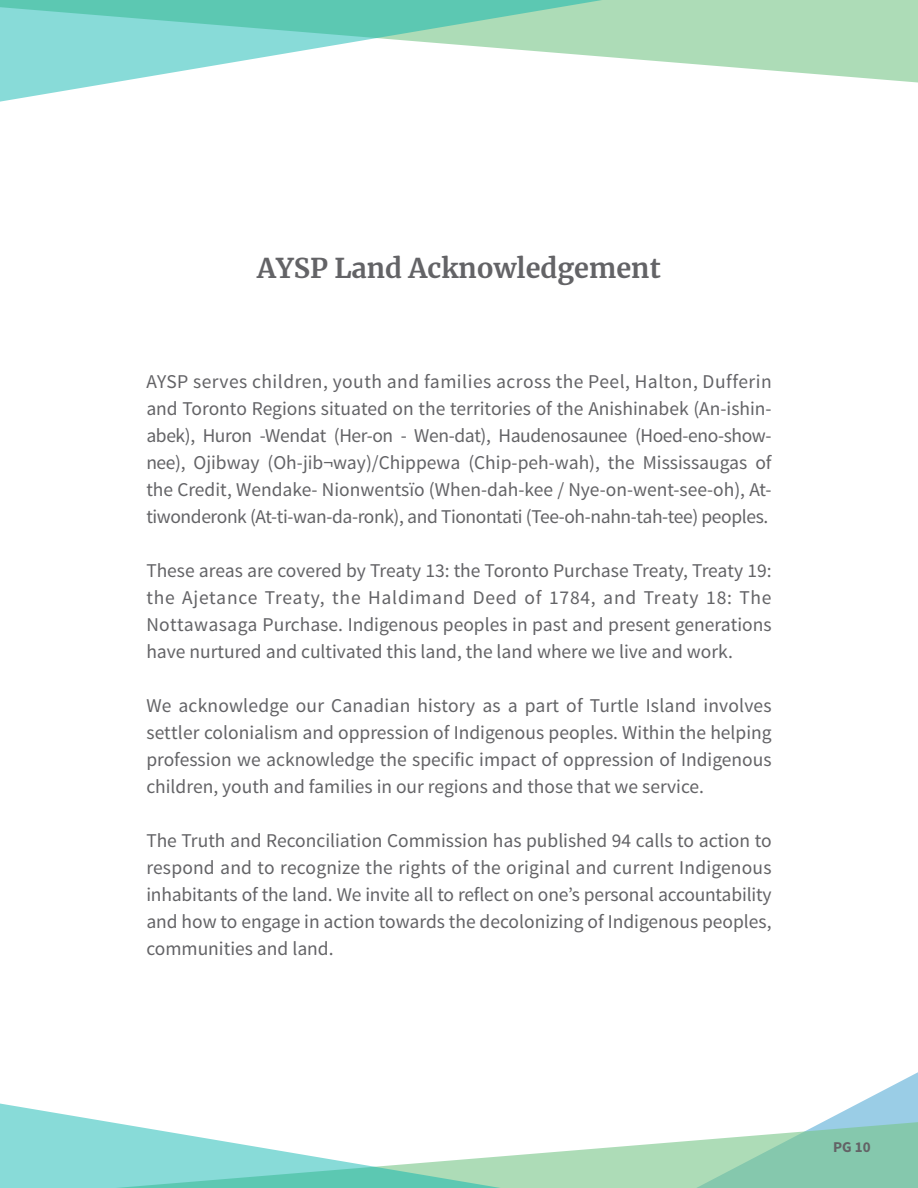
<style>
.page{position:relative;width:918px;height:1188px;background:#fff}
.page>*{position:absolute;margin:0;border:0;box-sizing:border-box;transform-origin:0 0}
.Heading_1_-_titiles_of_pages{font:700 27px "Merriweather";color:#636366}
.BODY_TEXT{font:19.5px/27px "Source Sans Pro";color:#636366;text-align:justify}
.t1{font:700 15px "Source Sans Pro";color:#636366}
</style>
<div class="page">
<svg style="left:827px;top:1072px;width:91px;height:48px"></svg>
<svg style="left:652px;top:1120px;width:266px;height:68px;fill:#85c8ad"></svg>
<svg style="left:0;top:1103px;width:652px;height:85px"></svg>
<svg style="left:652px;top:0;width:266px;height:83px;background:#b8e0c0"></svg>
<svg style="left:0;top:0;width:652px;height:102px"></svg>
<h1 class="Heading_1_-_titiles_of_pages" style="left:257px;top:249px;width:405px">AYSP Land Acknowledgement</h1>
<p class="BODY_TEXT" style="left:146px;top:368px;width:627px">AYSP serves children, youth and families across the Peel, Halton, Dufferin and Toronto Regions situated on the territories of the Anishinabek (An-ishin&shy;abek), Huron -Wendat (Her-on - Wen-dat), Haudenosaunee (Hoed-eno-show&shy;nee), Ojibway (Oh-jib¬way)/Chippewa (Chip-peh-wah), the Mississaugas of the Credit, Wendake- Nionwentsïo (When-dah-kee / Nye-on-went-see-oh), At&shy;tiwonderonk (At-ti-wan-da-ronk), and Tionontati (Tee-oh-nahn-tah-tee) peoples.</p>
<p class="BODY_TEXT" style="left:146px;top:557px;width:627px">These areas are covered by Treaty 13: the Toronto Purchase Treaty, Treaty 19: the Ajetance Treaty, the Haldimand Deed of 1784, and Treaty 18: The Nottawasaga Purchase. Indigenous peoples in past and present generations have nurtured and cultivated this land, the land where we live and work.</p>
<p class="BODY_TEXT" style="left:146px;top:693px;width:627px">We acknowledge our Canadian history as a part of Turtle Island involves settler colonialism and oppression of Indigenous peoples. Within the helping profession we acknowledge the specific impact of oppression of Indigenous children, youth and families in our regions and those that we service.</p>
<p class="BODY_TEXT" style="left:146px;top:828px;width:627px">The Truth and Reconciliation Commission has published 94 calls to action to respond and to recognize the rights of the original and current Indigenous inhabitants of the land. We invite all to reflect on one’s personal accountability and how to engage in action towards the decolonizing of Indigenous peoples, communities and land.</p>
<p class="t1" style="left:833px;top:1137px;width:39px">PG 10</p>
</div>
